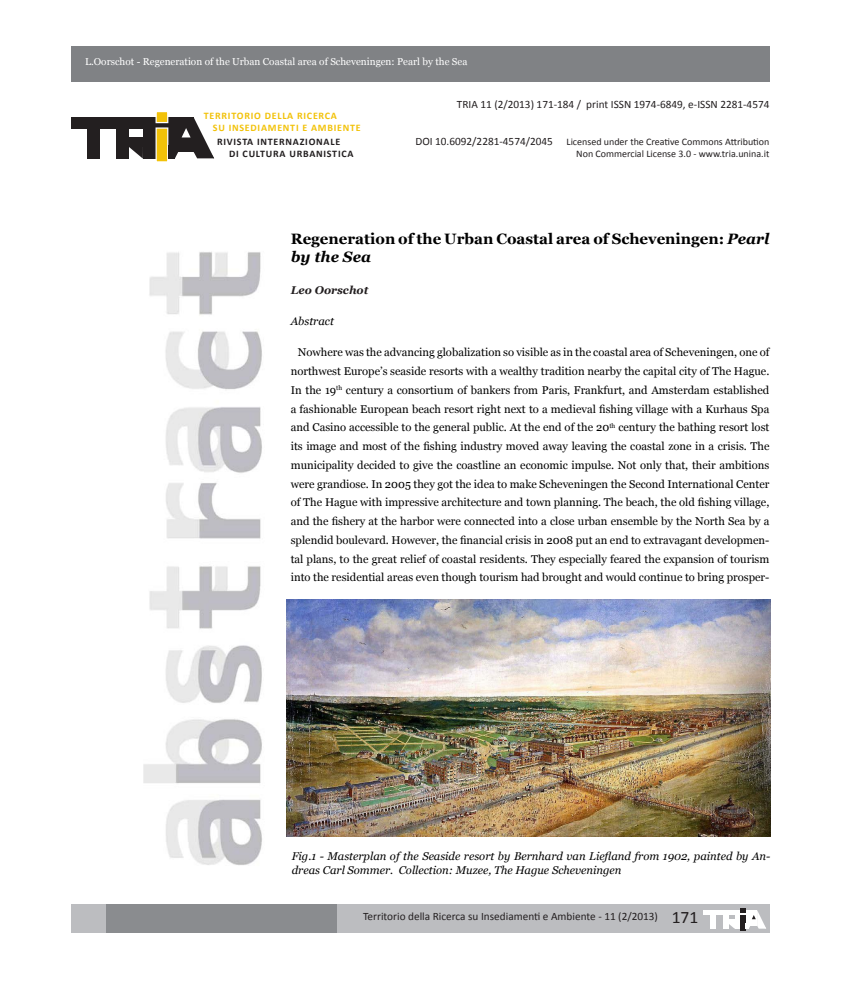
<style>
.page{position:relative;width:851px;height:993px;background:#fff}
.page>*{position:absolute;margin:0;border:0;box-sizing:border-box;transform-origin:0 0}
.t1{font:17.5px "Calibri";color:#231f20}
.t2{font:700 15px/18.8px "Georgia";color:#000}
.t3{font:11.25px/18.8px "Georgia";color:#000;text-align:justify}
.t4{font:11.25px "Calibri";color:#231f20}
.t5{font:italic 11.25px/13.8px "Georgia";color:#000}
.t6{font:italic 700 11.25px "Georgia";color:#231f20}
.t7{font:10px "Calibri";color:#231f20}
.t8{font:10px "Georgia";color:#fff}
.t9{font:700 10px "Calibri";letter-spacing:.075em;color:#f2c209}
.t10{font:700 10px "Calibri";letter-spacing:.075em;color:#231f20}
.s1{font-style:italic}
</style>
<div class="page">
<div style="left:71px;top:46px;width:698px;height:35px;background:#808285"></div>
<div style="left:71px;top:904px;width:698px;height:28px;background:#bcbdc0"></div>
<div style="left:107px;top:904px;width:230px;height:28px;background:#8a8c8f"></div>
<div style="left:703px;top:909px;width:37px;height:5px;background:#fff"></div>
<div style="left:709px;top:914px;width:6px;height:14px;background:#fff"></div>
<div style="left:722px;top:914px;width:6px;height:14px;background:#fff"></div>
<div style="left:740px;top:914px;width:5px;height:15px;background:#231f20"></div>
<svg style="left:726px;top:908px;width:40px;height:20px"></svg>
<img style="left:143px;top:252px;width:119px;height:613px">
<div style="left:71px;top:117px;width:85px;height:11px;background:#231f20"></div>
<div style="left:87px;top:128px;width:13px;height:30px;background:#231f20"></div>
<div style="left:116px;top:128px;width:13px;height:30px;background:#231f20"></div>
<div style="left:143px;top:128px;width:13px;height:30px;background:#231f20"></div>
<div style="left:129px;top:137px;width:14px;height:10px;background:#231f20"></div>
<div style="left:156px;top:117px;width:37px;height:28px;background:#231f20"></div>
<svg style="left:156px;top:123px;width:12px;height:1px"></svg>
<svg style="left:129px;top:147px;width:14px;height:11px"></svg>
<div style="left:155px;top:127px;width:13px;height:35px;background:#f2c209;border:1px solid #fff"></div>
<div style="left:155px;top:111px;width:13px;height:12px;background:#f2c209;border:1px solid #fff"></div>
<div style="left:168px;top:145px;width:7px;height:13px;background:#231f20"></div>
<svg style="left:175px;top:117px;width:39px;height:41px"></svg>
<img style="left:286px;top:599px;width:484px;height:237px">
<p class="t8" style="left:85px;top:56px;width:384px">L.Oorschot - Regeneration of the Urban Coastal area of Scheveningen: Pearl by the Sea</p>
<p class="t9" style="left:204px;top:109px;width:135px">TERRITORIO DELLA RICERCA</p>
<p class="t9" style="left:213px;top:121px;width:149px">SU INSEDIAMENTI E AMBIENTE</p>
<p class="t10" style="left:217px;top:135px;width:125px">RIVISTA INTERNAZIONALE</p>
<p class="t10" style="left:229px;top:147px;width:126px">DI CULTURA URBANISTICA</p>
<p class="t4" style="left:457px;top:97px;width:314px">TRIA 11 (2/2013) 171-184 / print ISSN 1974-6849, e-ISSN 2281-4574</p>
<p class="t4" style="left:415px;top:134px;width:139px">DOI 10.6092/2281-4574/2045</p>
<p class="t7" style="left:566px;top:136px;width:204px">Licensed under the Creative Commons Attribution</p>
<p class="t7" style="left:576px;top:148px;width:194px">Non Commercial License 3.0 - www.tria.unina.it</p>
<p class="t2" style="left:291px;top:229px;width:480px">Regeneration of the Urban Coastal area of Scheveningen: <span class="s1">Pearl by the Sea</span></p>
<p class="t6" style="left:291px;top:282px;width:79px">Leo Oorschot</p>
<p class="t5" style="left:291px;top:314px;width:45px">Abstract</p>
<p class="t3" style="left:291px;top:343px;width:480px;text-indent:7px">Nowhere was the advancing globalization so visible as in the coastal area of Scheveningen, one of northwest Europe’s seaside resorts with a wealthy tradition nearby the capital city of The Hague.<br>In the 19<sup>th</sup> century a consortium of bankers from Paris, Frankfurt, and Amsterdam established a fashionable European beach resort right next to a medieval fishing village with a Kurhaus Spa and Casino accessible to the general public. At the end of the 20<sup>th</sup> century the bathing resort lost its image and most of the fishing industry moved away leaving the coastal zone in a crisis. The municipality decided to give the coastline an economic impulse. Not only that, their ambitions were grandiose. In 2005 they got the idea to make Scheveningen the Second International Center of The Hague with impressive architecture and town planning. The beach, the old fishing village, and the fishery at the harbor were connected into a close urban ensemble by the North Sea by a splendid boulevard. However, the financial crisis in 2008 put an end to extravagant developmen&shy;tal plans, to the great relief of coastal residents. They especially feared the expansion of tourism into the residential areas even though tourism had brought and would continue to bring prosper-</p>
<p class="t5" style="left:292px;top:848px;width:480px">Fig.1 - Masterplan of the Seaside resort by Bernhard van Liefland from 1902, painted by An&shy;dreas Carl Sommer. Collection: Muzee, The Hague Scheveningen</p>
<p class="t4" style="left:363px;top:908px;width:296px">Territorio della Ricerca su Insediamenti e Ambiente - 11 (2/2013)</p>
<p class="t1" style="left:671px;top:905px;width:28px">171</p>
</div>
